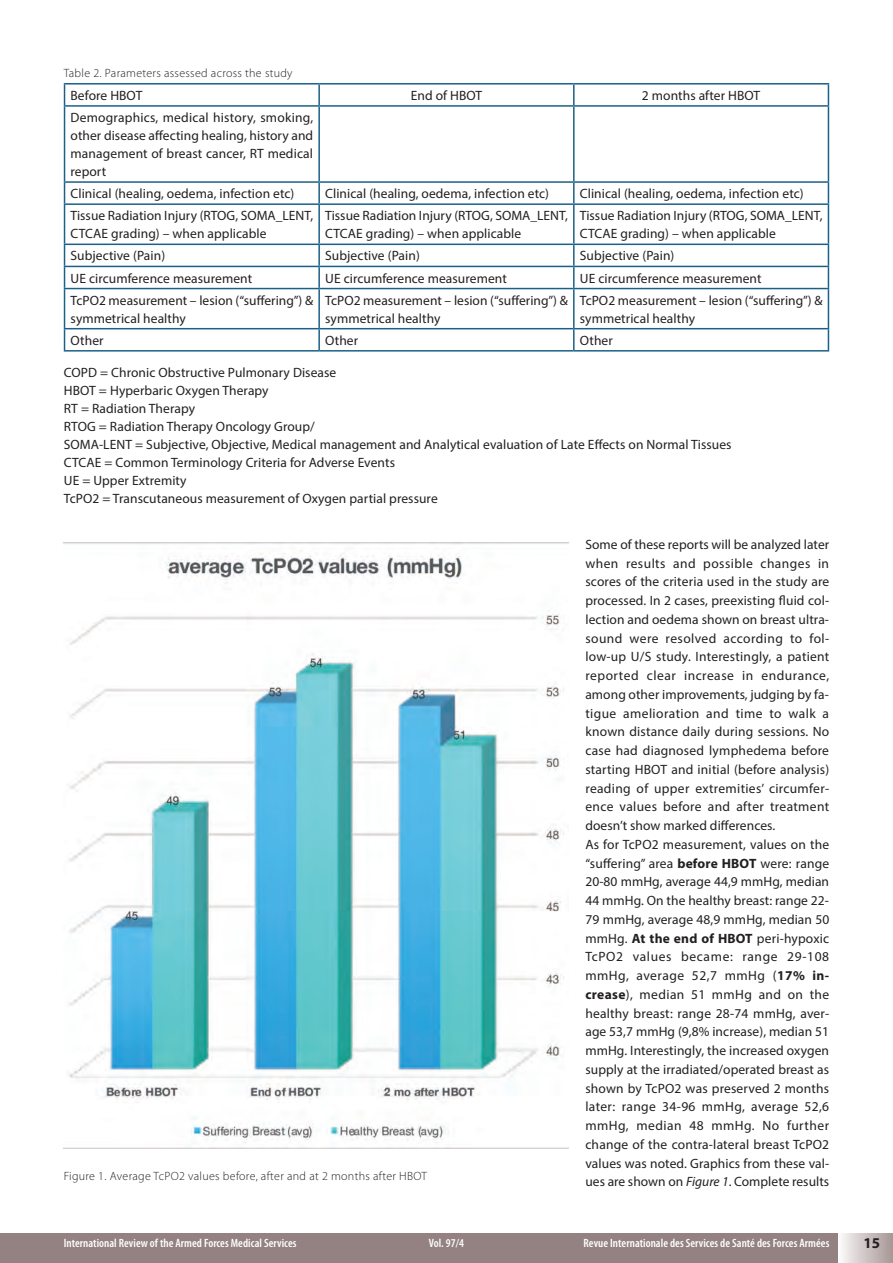
<style>
.page{position:relative;width:893px;height:1263px;background:#fff}
.page>*{position:absolute;margin:0;border:0;box-sizing:border-box;transform-origin:0 0}
.t1{font:700 15px "Myriad Pro";color:#231f20}
.t2{font:13.5px/18.8px "Myriad Pro";letter-spacing:.005em;color:#231f20}
.t3{font:600 condensed 12px "Myriad Pro";letter-spacing:.005em;color:#fff}
.t4{font:300 12px "Myriad Pro";letter-spacing:.025em;color:#231f20}
.s1{font-weight:700}
.s2{font-style:italic}
</style>
<div class="page">
<div style="left:838px;top:1233px;width:55px;height:30px;background:linear-gradient(to right,#fbf9f9,#a69594)"></div>
<div style="left:0;top:1233px;width:838px;height:30px;background:#938281"></div>
<hr style="left:64px;top:83px;width:255px;height:2px;background:#1b6088">
<svg style="left:64px;top:85px;width:1px;height:20px"></svg>
<hr style="left:319px;top:83px;width:255px;height:2px;background:#1b6088">
<hr style="left:318px;top:85px;width:2px;height:20px;background:#1b6088">
<hr style="left:574px;top:83px;width:255px;height:2px;background:#1b6088">
<hr style="left:573px;top:85px;width:2px;height:20px;background:#1b6088">
<svg style="left:828px;top:85px;width:1px;height:20px"></svg>
<hr style="left:64px;top:105px;width:255px;height:2px;background:#1b6088">
<hr style="left:64px;top:107px;width:1px;height:74px;background:#1b6088">
<hr style="left:319px;top:105px;width:255px;height:2px;background:#1b6088">
<hr style="left:318px;top:107px;width:2px;height:74px;background:#1b6088">
<hr style="left:574px;top:105px;width:255px;height:2px;background:#1b6088">
<hr style="left:573px;top:107px;width:2px;height:74px;background:#1b6088">
<hr style="left:828px;top:107px;width:1px;height:74px;background:#1b6088">
<hr style="left:64px;top:181px;width:255px;height:2px;background:#1b6088">
<svg style="left:64px;top:183px;width:1px;height:20px"></svg>
<hr style="left:319px;top:181px;width:255px;height:2px;background:#1b6088">
<hr style="left:318px;top:183px;width:2px;height:20px;background:#1b6088">
<hr style="left:574px;top:181px;width:255px;height:2px;background:#1b6088">
<hr style="left:573px;top:183px;width:2px;height:20px;background:#1b6088">
<svg style="left:828px;top:183px;width:1px;height:20px"></svg>
<hr style="left:64px;top:203px;width:255px;height:2px;background:#1b6088">
<hr style="left:64px;top:205px;width:1px;height:39px;background:#1b6088">
<hr style="left:319px;top:203px;width:255px;height:2px;background:#1b6088">
<hr style="left:318px;top:205px;width:2px;height:39px;background:#1b6088">
<hr style="left:574px;top:203px;width:255px;height:2px;background:#1b6088">
<hr style="left:573px;top:205px;width:2px;height:39px;background:#1b6088">
<hr style="left:828px;top:205px;width:1px;height:39px;background:#1b6088">
<hr style="left:64px;top:244px;width:255px;height:1px;background:#1b6088">
<hr style="left:319px;top:244px;width:255px;height:1px;background:#1b6088">
<hr style="left:318px;top:245px;width:2px;height:21px;background:#1b6088">
<hr style="left:574px;top:244px;width:255px;height:1px;background:#1b6088">
<hr style="left:573px;top:245px;width:2px;height:21px;background:#1b6088">
<hr style="left:64px;top:266px;width:255px;height:1px;background:#1b6088">
<svg style="left:64px;top:245px;width:1px;height:43px"></svg>
<hr style="left:319px;top:266px;width:255px;height:1px;background:#1b6088">
<hr style="left:318px;top:267px;width:2px;height:21px;background:#1b6088">
<hr style="left:574px;top:266px;width:255px;height:1px;background:#1b6088">
<hr style="left:573px;top:267px;width:2px;height:21px;background:#1b6088">
<svg style="left:828px;top:245px;width:1px;height:43px"></svg>
<hr style="left:64px;top:288px;width:255px;height:1px;background:#1b6088">
<hr style="left:64px;top:289px;width:1px;height:39px;background:#1b6088">
<hr style="left:319px;top:288px;width:255px;height:1px;background:#1b6088">
<hr style="left:318px;top:289px;width:2px;height:39px;background:#1b6088">
<hr style="left:574px;top:288px;width:255px;height:1px;background:#1b6088">
<hr style="left:573px;top:289px;width:2px;height:39px;background:#1b6088">
<hr style="left:828px;top:289px;width:1px;height:39px;background:#1b6088">
<hr style="left:64px;top:328px;width:255px;height:1px;background:#1b6088">
<svg style="left:64px;top:329px;width:1px;height:21px"></svg>
<hr style="left:319px;top:328px;width:255px;height:1px;background:#1b6088">
<hr style="left:318px;top:329px;width:2px;height:21px;background:#1b6088">
<hr style="left:574px;top:328px;width:255px;height:1px;background:#1b6088">
<hr style="left:573px;top:329px;width:2px;height:21px;background:#1b6088">
<svg style="left:828px;top:329px;width:1px;height:21px"></svg>
<hr style="left:64px;top:350px;width:255px;height:2px;background:#1b6088">
<hr style="left:319px;top:350px;width:255px;height:2px;background:#1b6088">
<hr style="left:574px;top:350px;width:255px;height:2px;background:#1b6088">
<img style="left:64px;top:542px;width:504px;height:606px">
<p class="t4" style="left:64px;top:66px;width:230px">Table 2. Parameters assessed across the study</p>
<p class="t2" style="left:71px;top:86px;width:73px">Before HBOT</p>
<p class="t2" style="left:411px;top:86px;width:73px">End of HBOT</p>
<p class="t2" style="left:642px;top:86px;width:120px">2 months after HBOT</p>
<p class="t2" style="left:71px;top:108px;width:244px;line-height:18px;text-align:justify">Demographics, medical history, smoking, other disease affecting healing, history and management of breast cancer, RT medical report</p>
<p class="t2" style="left:71px;top:184px;width:225px">Clinical (healing, oedema, infection etc)</p>
<p class="t2" style="left:325px;top:184px;width:225px">Clinical (healing, oedema, infection etc)</p>
<p class="t2" style="left:580px;top:184px;width:225px">Clinical (healing, oedema, infection etc)</p>
<p class="t2" style="left:71px;top:207px;width:244px;line-height:18px">Tissue Radiation Injury (RTOG, SOMA_LENT,<br>CTCAE grading) – when applicable</p>
<p class="t2" style="left:325px;top:207px;width:244px;line-height:18px">Tissue Radiation Injury (RTOG, SOMA_LENT,<br>CTCAE grading) – when applicable</p>
<p class="t2" style="left:580px;top:207px;width:244px;line-height:18px">Tissue Radiation Injury (RTOG, SOMA_LENT,<br>CTCAE grading) – when applicable</p>
<p class="t2" style="left:71px;top:246px;width:96px">Subjective (Pain)</p>
<p class="t2" style="left:325px;top:246px;width:96px">Subjective (Pain)</p>
<p class="t2" style="left:580px;top:246px;width:96px">Subjective (Pain)</p>
<p class="t2" style="left:71px;top:268px;width:183px">UE circumference measurement</p>
<p class="t2" style="left:325px;top:268px;width:183px">UE circumference measurement</p>
<p class="t2" style="left:580px;top:268px;width:183px">UE circumference measurement</p>
<p class="t2" style="left:71px;top:291px;width:244px;line-height:18px">TcPO2 measurement – lesion (“suffering”) &amp; symmetrical healthy</p>
<p class="t2" style="left:325px;top:291px;width:244px;line-height:18px">TcPO2 measurement – lesion (“suffering”) &amp; symmetrical healthy</p>
<p class="t2" style="left:580px;top:291px;width:244px;line-height:18px">TcPO2 measurement – lesion (“suffering”) &amp; symmetrical healthy</p>
<p class="t2" style="left:71px;top:331px;width:34px">Other</p>
<p class="t2" style="left:325px;top:331px;width:34px">Other</p>
<p class="t2" style="left:580px;top:331px;width:34px">Other</p>
<p class="t2" style="left:64px;top:363px;width:669px;line-height:18px">COPD = Chronic Obstructive Pulmonary Disease<br>HBOT = Hyperbaric Oxygen Therapy<br>RT = Radiation Therapy<br>RTOG = Radiation Therapy Oncology Group/<br>SOMA-LENT = Subjective, Objective, Medical management and Analytical evaluation of Late Effects on Normal Tissues CTCAE = Common Terminology Criteria for Adverse Events<br>UE = Upper Extremity<br>TcPO2 = Transcutaneous measurement of Oxygen partial pressure</p>
<p class="t4" style="left:64px;top:1168px;width:365px">Figure 1. Average TcPO2 values before, after and at 2 months after HBOT</p>
<p class="t2" style="left:585px;top:535px;width:245px">Some of these reports will be analyzed later when results and possible changes in scores of the criteria used in the study are processed. In 2 cases, preexisting fluid col&shy;lection and oedema shown on breast ultra&shy;sound were resolved according to fol&shy;low-up U/S study. Interestingly, a patient reported clear increase in endurance, among other improvements, judging by fa&shy;tigue amelioration and time to walk a known distance daily during sessions. No case had diagnosed lymphedema before starting HBOT and initial (before analysis) reading of upper extremities’ circumfer&shy;ence values before and after treatment doesn’t show marked differences.<br>As for TcPO2 measurement, values on the “suffering” area <span class="s1">before HBOT</span> were: range 20-80 mmHg, average 44,9 mmHg, median 44 mmHg. On the healthy breast: range 22- 79 mmHg, average 48,9 mmHg, median 50 mmHg. <span class="s1">At the end of HBOT</span> peri-hypoxic TcPO2 values became: range 29-108 mmHg, average 52,7 mmHg (<span class="s1">17% in&shy;crease</span>), median 51 mmHg and on the healthy breast: range 28-74 mmHg, aver&shy;age 53,7 mmHg (9,8% increase), median 51 mmHg. Interestingly, the increased oxygen supply at the irradiated/operated breast as shown by TcPO2 was preserved 2 months later: range 34-96 mmHg, average 52,6 mmHg, median 48 mmHg. No further change of the contra-lateral breast TcPO2 values was noted. Graphics from these val&shy;ues are shown on <span class="s2">Figure 1</span>. Complete results</p>
<p class="t3" style="left:64px;top:1236px;width:234px">International Review of the Armed Forces Medical Services</p>
<p class="t3" style="left:429px;top:1236px;width:37px">Vol. 97/4</p>
<p class="t3" style="left:584px;top:1236px;width:247px">Revue Internationale des Services de Santé des Forces Armées</p>
<p class="t1" style="left:864px;top:1233px;width:18px">15</p>
</div>
